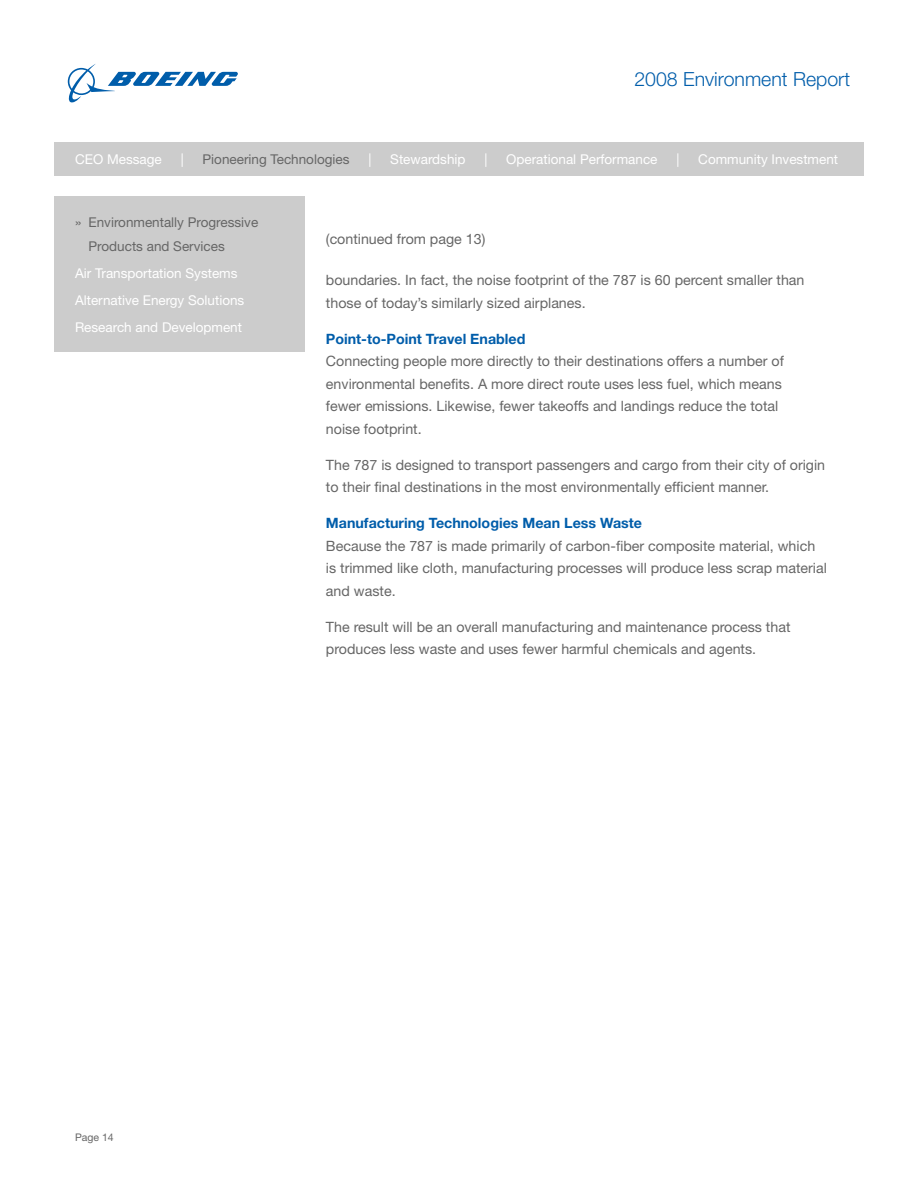
<style>
.page{position:relative;width:918px;height:1188px;background:#fff}
.page>*{position:absolute;margin:0;border:0;box-sizing:border-box;transform-origin:0 0}
.t1{font:300 19.5px "Helvetica Neue LT Std";color:#005daa}
.t2{font:14.25px/22.5px "Helvetica Neue LT Std";color:#666}
.t3{font:700 14.25px "Helvetica Neue LT Std";color:#005daa}
.t4{font:13.5px/27px "Helvetica Neue LT Std";color:#fff}
.t5{font:13.5px/24px "Helvetica Neue LT Std";color:#666}
.t6{font:10.5px "Helvetica Neue LT Std";color:#666}
</style>
<div class="page">
<div style="left:54px;top:142px;width:810px;height:33px;background:#ccc"></div>
<svg style="left:68px;top:64px;width:170px;height:39px"></svg>
<div style="left:54px;top:196px;width:251px;height:156px;background:#ccc"></div>
<h1 class="t1" style="left:634px;top:67px;width:217px">2008 Environment Report</h1>
<p class="t4" style="left:75px;top:145px;width:88px">CEO Message</p>
<p class="t4" style="left:181px;top:145px;width:4px">|</p>
<p class="t5" style="left:203px;top:147px;width:149px">Pioneering Technologies</p>
<p class="t4" style="left:368px;top:145px;width:4px">|</p>
<p class="t4" style="left:390px;top:145px;width:77px">Stewardship</p>
<p class="t4" style="left:484px;top:145px;width:4px">|</p>
<p class="t4" style="left:506px;top:145px;width:153px">Operational Performance</p>
<p class="t4" style="left:676px;top:145px;width:4px">|</p>
<p class="t4" style="left:698px;top:145px;width:141px">Community Investment</p>
<p class="t5" style="left:89px;top:210px;width:171px;text-indent:-14px">» Environmentally Progressive<br>Products and Services</p>
<p class="t4" style="left:75px;top:260px;width:171px">Air Transportation Systems<br>Alternative Energy Solutions<br>Research and Development</p>
<p class="t2" style="left:326px;top:269px;width:480px">boundaries. In fact, the noise footprint of the 787 is 60 percent smaller than those of today’s similarly sized airplanes.</p>
<p class="t3" style="left:326px;top:330px;width:201px">Point-to-Point Travel Enabled</p>
<p class="t2" style="left:326px;top:350px;width:459px">Connecting people more directly to their destinations offers a number of environmental benefits. A more direct route uses less fuel, which means fewer emissions. Likewise, fewer takeoffs and landings reduce the total noise footprint.</p>
<p class="t2" style="left:326px;top:453px;width:501px">The 787 is designed to transport passengers and cargo from their city of origin to their final destinations in the most environmentally efficient manner.</p>
<p class="t3" style="left:326px;top:514px;width:318px">Manufacturing Technologies Mean Less Waste</p>
<p class="t2" style="left:326px;top:534px;width:502px">Because the 787 is made primarily of carbon-fiber composite material, which is trimmed like cloth, manufacturing processes will produce less scrap material and waste.</p>
<p class="t2" style="left:326px;top:615px;width:466px">The result will be an overall manufacturing and maintenance process that produces less waste and uses fewer harmful chemicals and agents.</p>
<p class="t2" style="left:326px;top:228px;width:161px">(continued from page 13)</p>
<p class="t6" style="left:75px;top:1132px;width:40px">Page 14</p>
</div>
